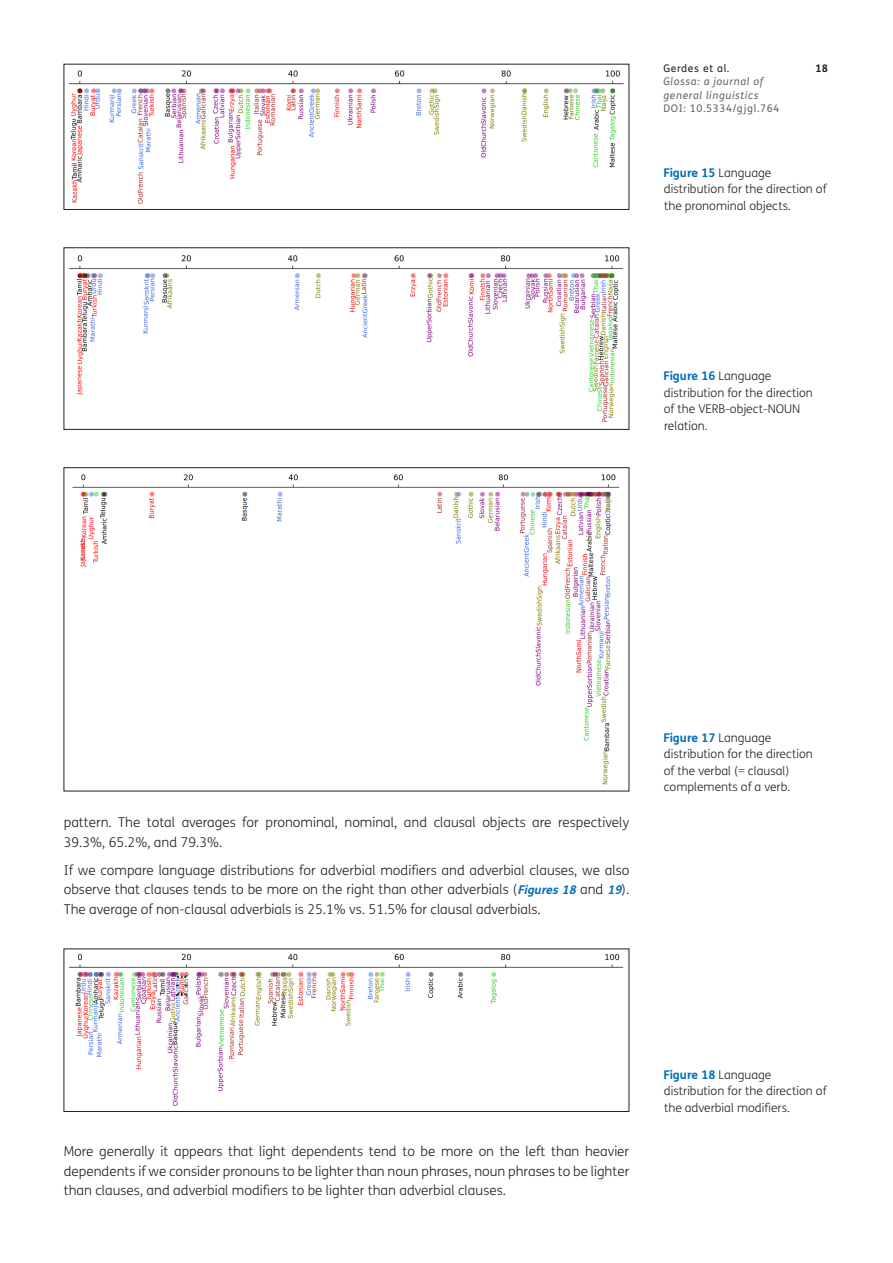
<style>
.page{position:relative;width:893px;height:1263px;background:#fff}
.page>*{position:absolute;margin:0;border:0;box-sizing:border-box;transform-origin:0 0}
.Body_Copy{font:300 13.5px/19.5px "FS Me";color:#231f20;text-align:justify}
.Figure_copy{font:300 12px/16.5px "FS Me";color:#231f20}
.t1{font:italic 10.5px/13.5px "FS Me";letter-spacing:.06em;color:#636366}
.t2{font:10.5px "FS Me";letter-spacing:.06em;color:#231f20}
.t3{font:700 10.5px "FS Me";color:#231f20}
.s1{font-style:normal}
.s2{font-weight:700;color:#0070b8}
.s3{font-weight:700;font-style:italic;font-size:12px;color:#0070b8}
</style>
<div class="page">
<img style="left:68px;top:70px;width:556px;height:134px">
<div style="left:64px;top:64px;width:565px;height:146px;border:1px solid #231f20"></div>
<img style="left:68px;top:255px;width:555px;height:167px">
<div style="left:64px;top:247px;width:565px;height:183px;border:1px solid #231f20"></div>
<img style="left:72px;top:474px;width:548px;height:311px">
<img style="left:68px;top:953px;width:556px;height:153px">
<div style="left:64px;top:948px;width:565px;height:164px;border:1px solid #231f20"></div>
<p class="t2" style="left:663px;top:62px;width:68px">Gerdes et al.</p>
<p class="t3" style="left:815px;top:61px;width:14px">18</p>
<p class="t1" style="left:663px;top:75px;width:118px">Glossa: a journal of general linguistics<br><span class="s1">DOI: 10.5334/gjgl.764</span></p>
<p class="Figure_copy" style="left:663px;top:165px;width:165px"><span class="s2">Figure 15</span> Language distribution for the direction of the pronominal objects.</p>
<p class="Figure_copy" style="left:663px;top:368px;width:151px"><span class="s2">Figure 16</span> Language distribution for the direction of the VERB-object-NOUN relation.</p>
<p class="Body_Copy" style="left:64px;top:813px;width:567px">pattern. The total averages for pronominal, nominal, and clausal objects are respectively<br>39.3%, 65.2%, and 79.3%.</p>
<p class="Body_Copy" style="left:64px;top:860px;width:567px">If we compare language distributions for adverbial modifiers and adverbial clauses, we also observe that clauses tends to be more on the right than other adverbials (<span class="s3">Figures18</span> and <span class="s3">19</span>).<br>The average of non-clausal adverbials is 25.1% vs. 51.5% for clausal adverbials.</p>
<p class="Figure_copy" style="left:663px;top:730px;width:151px"><span class="s2">Figure 17</span> Language distribution for the direction of the verbal (= clausal) complements of a verb.</p>
<p class="Body_Copy" style="left:64px;top:1142px;width:567px">More generally it appears that light dependents tend to be more on the left than heavier dependents if we consider pronouns to be lighter than noun phrases, noun phrases to be lighter than clauses, and adverbial modifiers to be lighter than adverbial clauses.</p>
<p class="Figure_copy" style="left:663px;top:1067px;width:165px"><span class="s2">Figure 18</span> Language distribution for the direction of the adverbial modifiers.</p>
</div>
